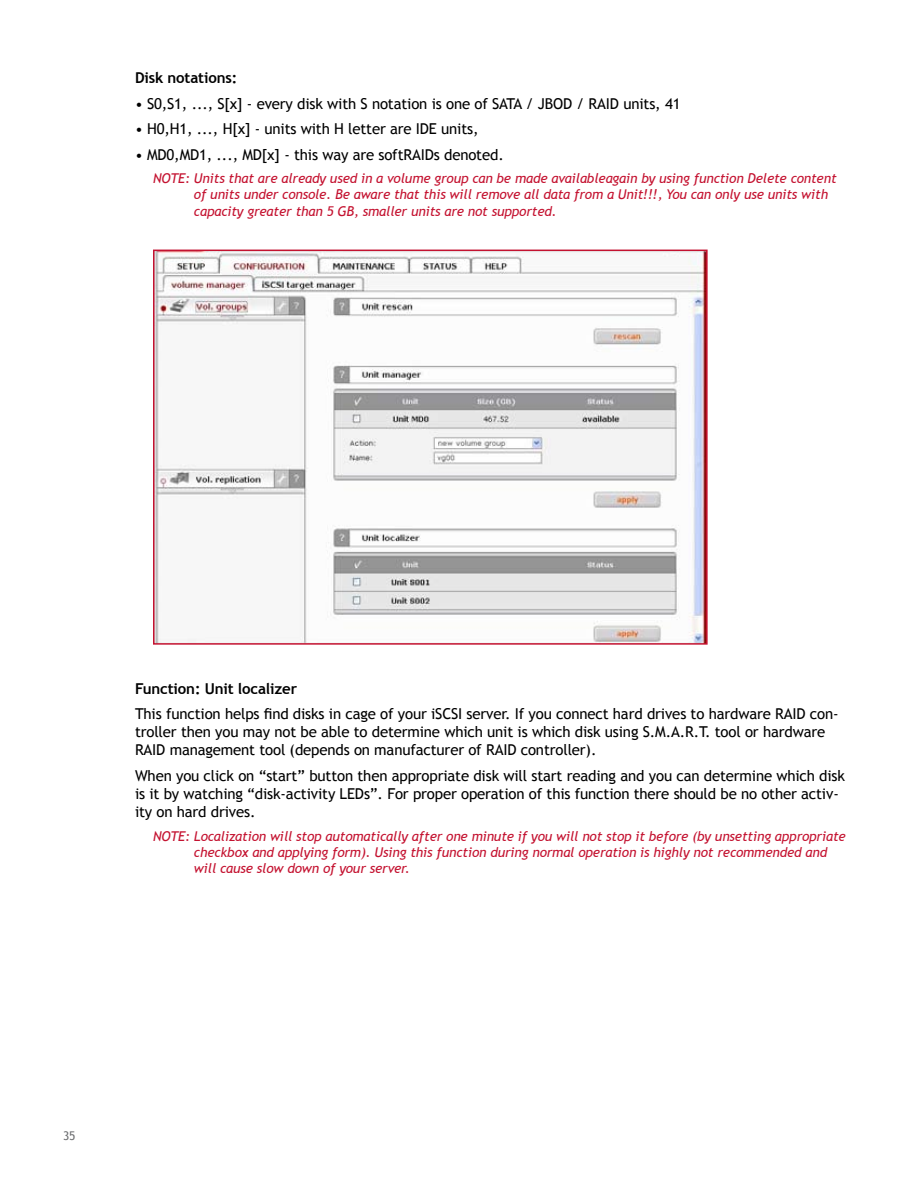
<style>
.page{position:relative;width:918px;height:1188px;background:#fff}
.page>*{position:absolute;margin:0;border:0;box-sizing:border-box;transform-origin:0 0}
.t1{font:15px/18px "Trebuchet MS";letter-spacing:-.01em;color:#000}
.t2{font:700 15px "Trebuchet MS";letter-spacing:-.01em;color:#000}
.t3{font:italic 13.5px/16.2px "Trebuchet MS";letter-spacing:-.01em;color:#c41230}
.t4{font:12px "Trebuchet MS";color:#6d6f71}
</style>
<div class="page">
<img style="left:156px;top:253px;width:549px;height:389px">
<div style="left:153px;top:250px;width:555px;height:395px;border:2px solid #c41230"></div>
<p class="t2" style="left:135px;top:68px;width:104px">Disk notations:</p>
<p class="t1" style="left:135px;top:94px;width:547px">• S0,S1, ..., S[x] - every disk with S notation is one of SATA / JBOD / RAID units, 41</p>
<p class="t1" style="left:135px;top:120px;width:345px">• H0,H1, ..., H[x] - units with H letter are IDE units,</p>
<p class="t1" style="left:135px;top:145px;width:370px">• MD0,MD1, ..., MD[x] - this way are softRAIDs denoted.</p>
<p class="t3" style="left:194px;top:171px;width:644px;text-indent:-41px">NOTE: Units that are already used in a volume group can be made availableagain by using function Delete content of units under console. Be aware that this will remove all data from a Unit!!!, You can only use units with capacity greater than 5 GB, smaller units are not supported.</p>
<p class="t2" style="left:135px;top:679px;width:164px">Function: Unit localizer</p>
<p class="t1" style="left:135px;top:705px;width:705px">This function helps find disks in cage of your iSCSI server. If you connect hard drives to hardware RAID con&shy;troller then you may not be able to determine which unit is which disk using S.M.A.R.T. tool or hardware<br>RAID management tool (depends on manufacturer of RAID controller).</p>
<p class="t1" style="left:135px;top:767px;width:712px">When you click on “start” button then appropriate disk will start reading and you can determine which disk is it by watching “disk-activity LEDs”. For proper operation of this function there should be no other activ&shy;ity on hard drives.</p>
<p class="t3" style="left:194px;top:828px;width:653px;text-indent:-41px">NOTE: Localization will stop automatically after one minute if you will not stop it before (by unsetting appropriate checkbox and applying form). Using this function during normal operation is highly not recommended and will cause slow down of your server.</p>
<p class="t4" style="left:63px;top:1129px;width:14px">35</p>
</div>
